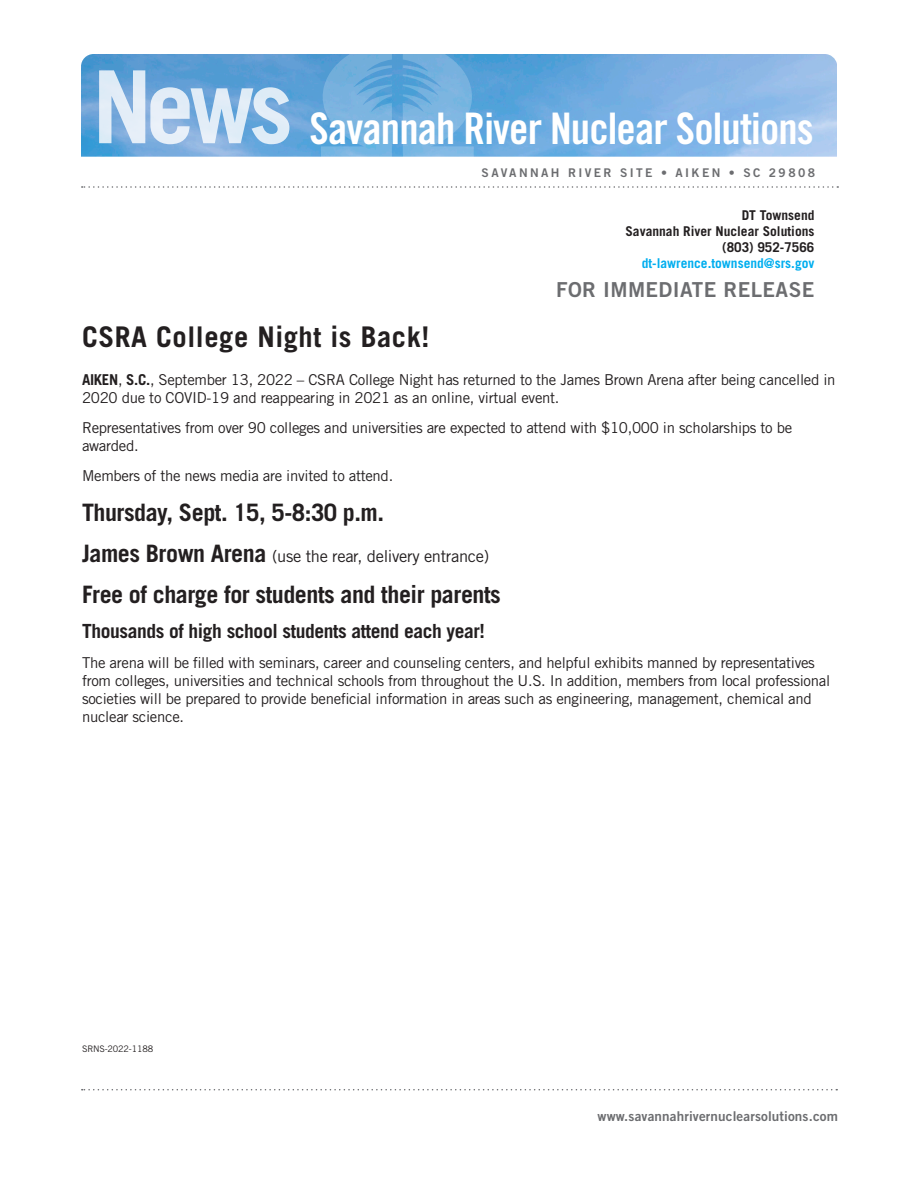
<style>
.page{position:relative;width:918px;height:1188px;background:#fff}
.page>*{position:absolute;margin:0;border:0;box-sizing:border-box;transform-origin:0 0}
.t1{font:43.5px "Trade Gothic LT Std Bd Cn 20";letter-spacing:-.02em;color:#fff}
._01_Headline_01{font:700 28.5px "Trade Gothic LT Std";letter-spacing:.02em;color:#231f20}
._03_Body{font:700 24px "Trade Gothic LT Std";letter-spacing:-.02em;color:#231f20}
.t2{font:20.7px "Trade Gothic LT Std Bd 2";letter-spacing:.02em;color:#6c6d70}
._03_Body-2{font:700 19.5px "Trade Gothic LT Std";letter-spacing:-.02em;color:#231f20}
._03_Body-3{font:16.5px "Trade Gothic LT Std";letter-spacing:-.02em;color:#231f20}
._03_Body-4{font:15px/18px "Trade Gothic LT Std";letter-spacing:-.02em;color:#231f20}
._07_Media_Contact{font:700 13.5px "Trade Gothic LT Std";color:#231f20}
.t3{font:13.5px "Trade Gothic LT Std Bd 2";letter-spacing:.01em;color:#6c6d70}
._07_Media_Contact-2{font:700 13.5px "Trade Gothic LT Std";color:#00aeef}
.t4{font:12px "Trade Gothic LT Std Bd 2";letter-spacing:.2em;color:#6c6d70}
._03_Body-5{font:9px "Trade Gothic LT Std";letter-spacing:-.02em;color:#231f20}
.s1{font-weight:700}
.s2{font-weight:700;font-size:24px}
</style>
<div class="page">
<img style="left:81px;top:54px;width:756px;height:103px">
<svg style="left:321px;top:54px;width:71px;height:103px"></svg>
<svg style="left:403px;top:54px;width:71px;height:103px"></svg>
<svg style="left:99px;top:70px;width:190px;height:74px"></svg>
<svg style="left:82px;top:1089px;width:755px;height:1px"></svg>
<svg style="left:82px;top:186px;width:756px;height:2px"></svg>
<h1 class="t1" style="left:310px;top:102px;width:506px">Savannah River Nuclear Solutions</h1>
<p class="t4" style="left:482px;top:165px;width:335px">SAVANNAH RIVER SITE • AIKEN • SC 29808</p>
<p class="_07_Media_Contact" style="left:742px;top:207px;width:74px">DT Townsend</p>
<p class="_07_Media_Contact" style="left:625px;top:223px;width:191px">Savannah River Nuclear Solutions</p>
<p class="_07_Media_Contact" style="left:722px;top:239px;width:94px">(803) 952-7566</p>
<p class="_07_Media_Contact-2" style="left:642px;top:255px;width:174px">dt-lawrence.townsend@srs.gov</p>
<p class="t2" style="left:556px;top:277px;width:260px">FOR IMMEDIATE RELEASE</p>
<p class="_01_Headline_01" style="left:82px;top:319px;width:349px">CSRA College Night is Back!</p>
<p class="_03_Body-4" style="left:82px;top:370px;width:755px"><span class="s1">AIKEN</span>, <span class="s1">S.C.</span>, September 13, 2022 – CSRA College Night has returned to the James Brown Arena after being cancelled in<br>2020 due to COVID-19 and reappearing in 2021 as an online, virtual event.</p>
<p class="_03_Body-4" style="left:82px;top:418px;width:712px">Representatives from over 90 colleges and universities are expected to attend with $10,000 in scholarships to be awarded.</p>
<p class="_03_Body-4" style="left:82px;top:466px;width:313px">Members of the news media are invited to attend.</p>
<p class="_03_Body" style="left:82px;top:498px;width:304px">Thursday, Sept. 15, 5-8:30 p.m.</p>
<p class="_03_Body-3" style="left:82px;top:546px;width:409px"><span class="s2">James Brown Arena</span> (use the rear, delivery entrance)</p>
<p class="_03_Body" style="left:82px;top:580px;width:420px">Free of charge for students and their parents</p>
<p class="_03_Body-2" style="left:82px;top:619px;width:405px">Thousands of high school students attend each year!</p>
<p class="_03_Body-4" style="left:82px;top:654px;width:750px">The arena will be filled with seminars, career and counseling centers, and helpful exhibits manned by representatives from colleges, universities and technical schools from throughout the U.S. In addition, members from local professional societies will be prepared to provide beneficial information in areas such as engineering, management, chemical and nuclear science.</p>
<p class="_03_Body-5" style="left:82px;top:1044px;width:73px">SRNS-2022-1188</p>
<p class="t3" style="left:598px;top:1107px;width:242px">www.savannahrivernuclearsolutions.com</p>
</div>
